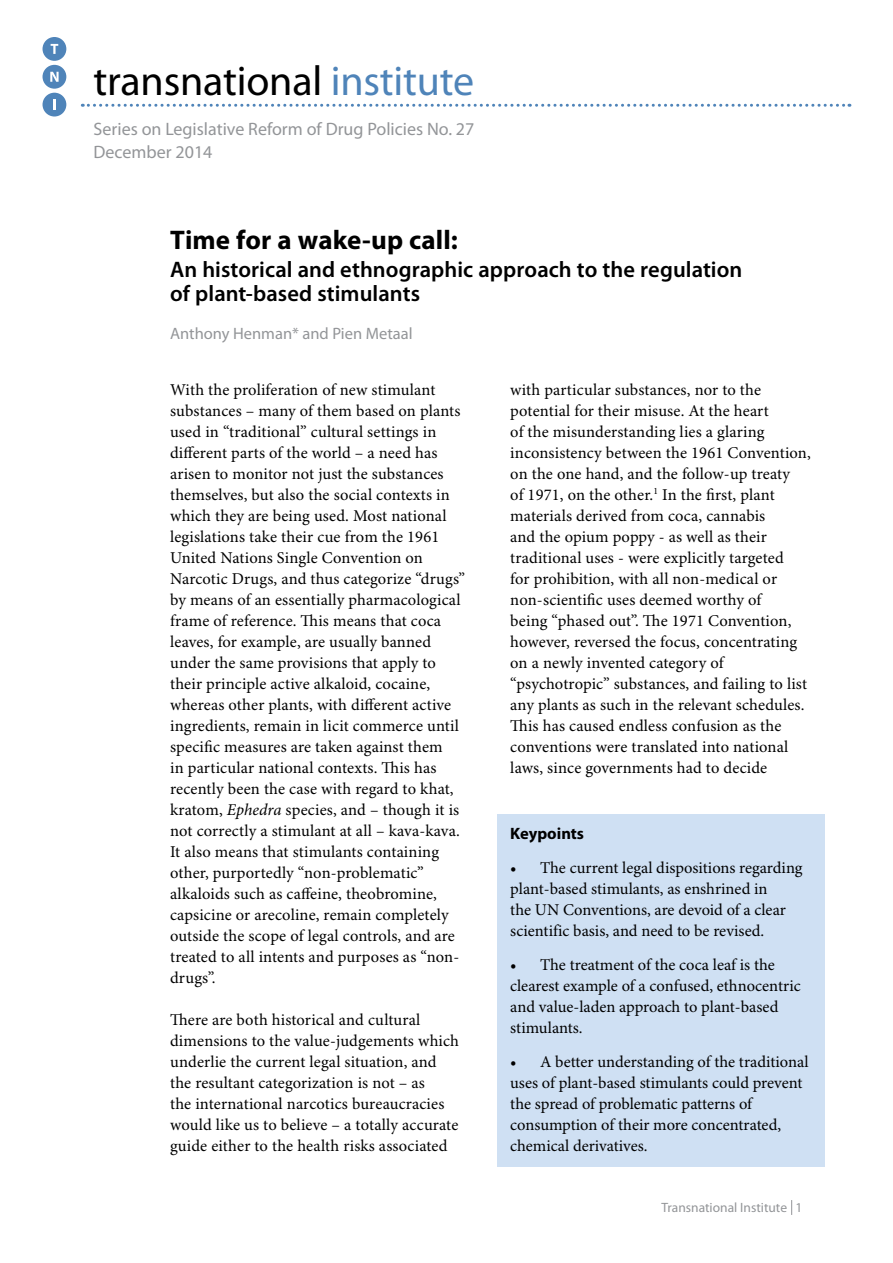
<style>
.page{position:relative;width:893px;height:1263px;background:#fff}
.page>*{position:absolute;margin:0;border:0;box-sizing:border-box;transform-origin:0 0}
.t1{font:42px "Myriad Pro";letter-spacing:-.005em;color:#000}
.t2{font:700 27px "Myriad Pro";letter-spacing:.005em;color:#000}
.t3{font:600 22.5px/24px "Myriad Pro";color:#000}
.t4{font:18px/22.5px "Myriad Pro";color:#939598}
.t5{font:16.5px/21px "Minion Pro";letter-spacing:.005em;color:#000}
.t6{font:16.5px "Myriad Pro";color:#939598}
.t7{font:700 16.5px "Myriad Pro";color:#000}
.t8{font:13.5px "Myriad Pro";color:#939598}
.s1{color:#4f84b9}
.s2{font-style:italic}
</style>
<div class="page">
<div style="left:43px;top:37px;width:23px;height:24px;background:#4f84b9;border-radius:50%"></div>
<svg style="left:51px;top:44px;width:7px;height:10px"></svg>
<div style="left:43px;top:65px;width:23px;height:24px;background:#4f84b9;border-radius:50%"></div>
<svg style="left:50px;top:72px;width:9px;height:10px"></svg>
<div style="left:43px;top:93px;width:23px;height:24px;background:#4f84b9;border-radius:50%"></div>
<svg style="left:53px;top:100px;width:3px;height:10px"></svg>
<svg style="left:82px;top:104px;width:768px;height:3px"></svg>
<svg style="left:791px;top:1200px;width:1px;height:15px"></svg>
<div style="left:497px;top:814px;width:328px;height:353px;background:#cfe0f3"></div>
<h1 class="t1" style="left:94px;top:55px;width:382px">transnational <span class="s1">institute</span></h1>
<p class="t4" style="left:94px;top:118px;width:382px">Series on Legislative Reform of Drug Policies No. 27<br>December 2014</p>
<h2 class="t2" style="left:170px;top:222px;width:289px">Time for a wake-up call:</h2>
<h3 class="t3" style="left:170px;top:257px;width:574px">An historical and ethnographic approach to the regulation of plant-based stimulants</h3>
<p class="t6" style="left:170px;top:323px;width:244px">Anthony Henman* and Pien Metaal</p>
<p class="t5" style="left:170px;top:380px;width:297px">With the proliferation of new stimulant substances – many of them based on plants used in “traditional” cultural settings in different parts of the world – a need has arisen to monitor not just the substances themselves, but also the social contexts in which they are being used. Most national legislations take their cue from the 1961<br>United Nations Single Convention on Narcotic Drugs, and thus categorize “drugs” by means of an essentially pharmacological frame of reference. This means that coca leaves, for example, are usually banned under the same provisions that apply to their principle active alkaloid, cocaine, whereas other plants, with different active ingredients, remain in licit commerce until specific measures are taken against them<br>in particular national contexts. This has recently been the case with regard to khat, kratom, <span class="s2">Ephedra</span> species, and – though it is not correctly a stimulant at all – kava-kava.<br>It also means that stimulants containing other, purportedly “non-problematic” alkaloids such as caffeine, theobromine, capsicine or arecoline, remain completely outside the scope of legal controls, and are treated to all intents and purposes as “non&shy;drugs”.</p>
<p class="t5" style="left:170px;top:1010px;width:290px">There are both historical and cultural dimensions to the value-judgements which underlie the current legal situation, and the resultant categorization is not – as<br>the international narcotics bureaucracies would like us to believe – a totally accurate guide either to the health risks associated</p>
<p class="t5" style="left:510px;top:380px;width:302px">with particular substances, nor to the potential for their misuse. At the heart<br>of the misunderstanding lies a glaring inconsistency between the 1961 Convention, on the one hand, and the follow-up treaty<br>of 1971, on the other.<sup>1</sup> In the first, plant materials derived from coca, cannabis<br>and the opium poppy - as well as their traditional uses - were explicitly targeted<br>for prohibition, with all non-medical or non-scientific uses deemed worthy of<br>being “phased out”. The 1971 Convention, however, reversed the focus, concentrating on a newly invented category of “psychotropic” substances, and failing to list any plants as such in the relevant schedules.<br>This has caused endless confusion as the conventions were translated into national laws, since governments had to decide</p>
<p class="t7" style="left:510px;top:823px;width:75px">Keypoints</p>
<p class="t5" style="left:510px;top:858px;width:294px">• The current legal dispositions regarding plant-based stimulants, as enshrined in<br>the UN Conventions, are devoid of a clear scientific basis, and need to be revised.</p>
<p class="t5" style="left:510px;top:955px;width:292px">• The treatment of the coca leaf is the clearest example of a confused, ethnocentric and value-laden approach to plant-based stimulants.</p>
<p class="t5" style="left:510px;top:1052px;width:300px">• A better understanding of the traditional uses of plant-based stimulants could prevent the spread of problematic patterns of consumption of their more concentrated, chemical derivatives.</p>
<p class="t8" style="left:661px;top:1199px;width:142px">Transnational Institute 1</p>
</div>
